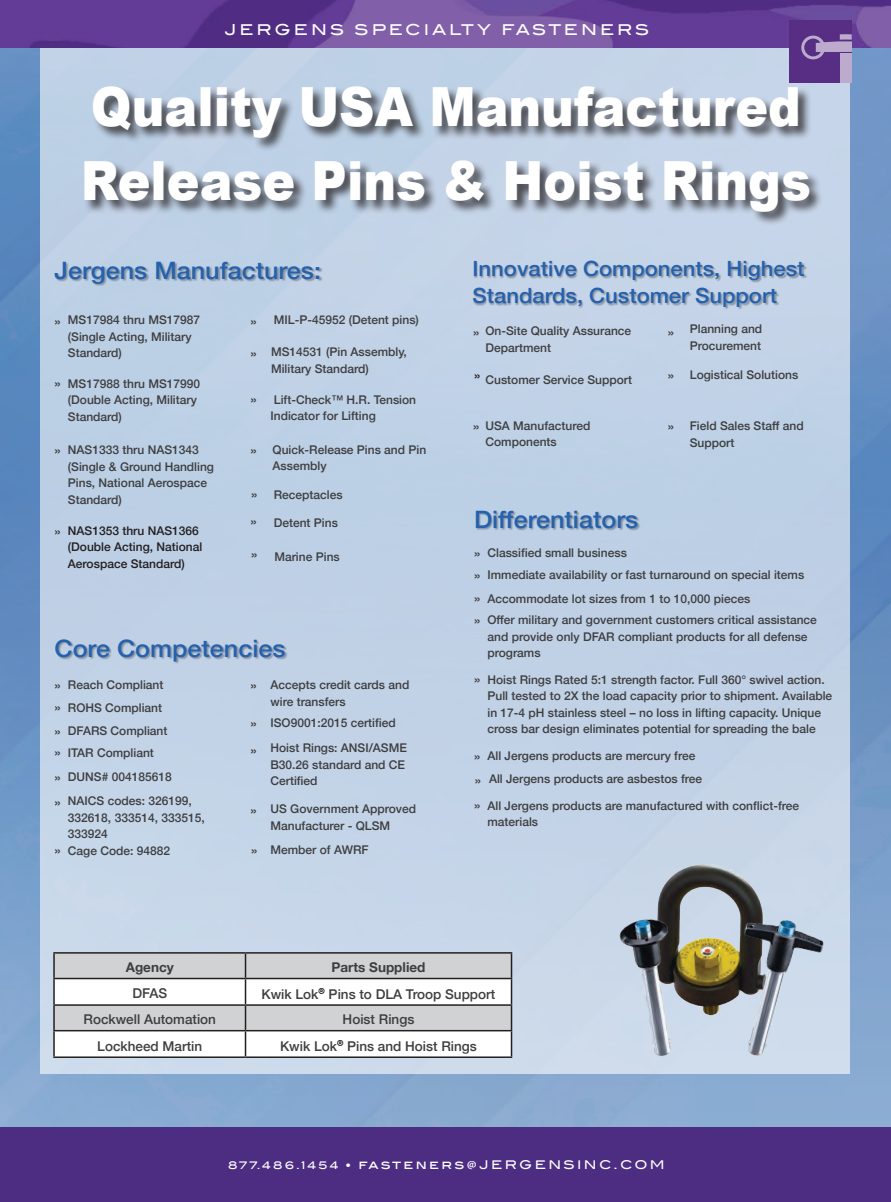
<style>
.page{position:relative;width:891px;height:1202px;background:#fff}
.page>*{position:absolute;margin:0;border:0;box-sizing:border-box;transform-origin:0 0}
.t1{font:900 54px/73.5px "Arial";color:#fff;scale:.91 1}
.t2{font:500 24px "Helvetica Neue";color:#2561ac;scale:1.05 1}
.t3{font:500 21px/27px "Helvetica Neue";color:#2561ac;scale:1.05 1}
.t4{font:500 15px "Blair ITC";letter-spacing:.2em;color:#fff}
.t5{font:500 13.5px/27px "Helvetica Neue";color:#3e3e3f}
.t6{font:700 13.5px "Helvetica Neue";color:#3e3e3f}
.t7{font:500 13.5px "Helvetica Neue";color:#231f20}
.t8{font:500 12px/16.5px "Helvetica Neue";color:#3e3e3f}
.t9{font:500 12px/16.5px "Helvetica Neue";color:#231f20}
.t10{font:500 12px "Blair ITC";letter-spacing:.2em;color:#fff}
.s1{font-size:13.5px}
.s2{font-size:10.5px}
</style>
<div class="page">
<img style="left:0;top:47px;width:891px;height:1080px">
<div style="left:40px;top:47px;width:810px;height:1026px;background:#c1d2e6"></div>
<img style="left:0;top:0;width:891px;height:47px">
<div style="left:0;top:1127px;width:891px;height:75px;background:#4c2d82"></div>
<hr style="left:53px;top:952px;width:193px;height:1px;background:#231f20">
<hr style="left:53px;top:953px;width:2px;height:24px;background:#231f20">
<hr style="left:53px;top:977px;width:193px;height:2px;background:#231f20">
<hr style="left:53px;top:979px;width:2px;height:25px;background:#231f20">
<hr style="left:53px;top:1004px;width:193px;height:1px;background:#231f20">
<hr style="left:53px;top:1005px;width:2px;height:25px;background:#231f20">
<hr style="left:53px;top:1030px;width:193px;height:1px;background:#231f20">
<hr style="left:53px;top:1031px;width:2px;height:25px;background:#231f20">
<svg style="left:54px;top:952px;width:458px;height:104px;background:#dbdbdc"></svg>
<hr style="left:53px;top:1056px;width:193px;height:2px;background:#231f20">
<hr style="left:246px;top:1056px;width:266px;height:2px;background:#231f20">
<div style="left:789px;top:20px;width:62px;height:62px;background:#582d84"></div>
<div style="left:840px;top:54px;width:11px;height:28px;background:#bcabcd"></div>
<svg style="left:801px;top:34px;width:50px;height:25px"></svg>
<div style="left:55px;top:262px;width:267px;height:24px;background:#231f20;opacity:.35"></div>
<div style="left:473px;top:261px;width:334px;height:48px;background:#231f20;opacity:.35"></div>
<div style="left:55px;top:640px;width:233px;height:24px;background:#231f20;opacity:.35"></div>
<div style="left:476px;top:511px;width:165px;height:20px;background:#231f20;opacity:.35"></div>
<div style="left:84px;top:86px;width:739px;height:140px;background:#231f20;opacity:.75"></div>
<img style="left:658px;top:864px;width:102px;height:166px">
<img style="left:707px;top:899px;width:127px;height:174px">
<img style="left:599px;top:902px;width:101px;height:166px">
<p class="t4" style="left:225px;top:21px;width:426px">JERGENS SPECIALTY FASTENERS</p>
<h1 class="t1" style="left:81px;top:69px;width:804px">Quality USA Manufactured<br>Release Pins &amp; Hoist Rings</h1>
<h2 class="t2" style="left:54px;top:251px;width:255px">Jergens Manufactures:</h2>
<h3 class="t3" style="left:472px;top:254px;width:318px">Innovative Components, Highest<br>Standards, Customer Support</h3>
<p class="t8" style="left:68px;top:311px;width:134px">MS17984 thru MS17987 (Single Acting, Military<br>Standard)</p>
<p class="t8" style="left:274px;top:311px;width:147px">MIL-P-45952 (Detent pins)</p>
<p class="t8" style="left:271px;top:343px;width:137px">MS14531 (Pin Assembly,<br>Military Standard)</p>
<p class="t8" style="left:270px;top:390px;width:147px">Lift-Check™ H.R. Tension<br>Indicator for Lifting</p>
<p class="t8" style="left:273px;top:440px;width:155px">Quick-Release Pins and Pin<br>Assembly</p>
<p class="t8" style="left:274px;top:486px;width:70px">Receptacles</p>
<p class="t8" style="left:274px;top:513px;width:66px">Detent Pins</p>
<p class="t5" style="left:54px;top:306px;width:8px">»</p>
<p class="t5" style="left:251px;top:306px;width:8px">»</p>
<p class="t5" style="left:251px;top:339px;width:8px">»</p>
<p class="t8" style="left:68px;top:374px;width:134px">MS17988 thru MS17990 (Double Acting, Military<br>Standard)</p>
<p class="t8" style="left:68px;top:440px;width:148px">NAS1333 thru NAS1343 (Single &amp; Ground Handling<br>Pins, National Aerospace<br>Standard)</p>
<p class="t9" style="left:68px;top:521px;width:136px">NAS1353 thru NAS1366 (Double Acting, National<br>Aerospace Standard)</p>
<p class="t5" style="left:54px;top:368px;width:8px">»</p>
<p class="t5" style="left:251px;top:385px;width:8px">»</p>
<p class="t5" style="left:54px;top:435px;width:8px">»</p>
<p class="t5" style="left:251px;top:435px;width:8px">»</p>
<p class="t5" style="left:251px;top:479px;width:9px">» »</p>
<p class="t5" style="left:54px;top:516px;width:8px">»</p>
<p class="t8" style="left:251px;top:547px;width:90px"><span class="s1">»</span> Marine Pins</p>
<h2 class="t2" style="left:54px;top:629px;width:222px">Core Competencies</h2>
<p class="t5" style="left:54px;top:670px;width:8px">»</p>
<p class="t5" style="left:54px;top:692px;width:8px">»</p>
<p class="t5" style="left:54px;top:716px;width:8px">»</p>
<p class="t5" style="left:54px;top:738px;width:8px">»</p>
<p class="t5" style="left:54px;top:763px;width:8px">»</p>
<p class="t5" style="left:54px;top:787px;width:8px">»</p>
<p class="t5" style="left:54px;top:835px;width:8px">»</p>
<p class="t8" style="left:68px;top:672px;width:101px;line-height:23.1px">Reach Compliant<br>ROHS Compliant<br>DFARS Compliant</p>
<p class="t8" style="left:68px;top:743px;width:88px">ITAR Compliant</p>
<p class="t8" style="left:68px;top:791px;width:138px">NAICS codes: 326199,<br>332618, 333514, 333515,<br>333924</p>
<p class="t8" style="left:68px;top:767px;width:105px">DUNS# 004185618</p>
<p class="t8" style="left:68px;top:841px;width:104px">Cage Code: 94882</p>
<p class="t5" style="left:251px;top:670px;width:8px">»</p>
<p class="t5" style="left:251px;top:709px;width:8px">»</p>
<p class="t5" style="left:251px;top:736px;width:8px">»</p>
<p class="t5" style="left:251px;top:795px;width:8px">»</p>
<p class="t5" style="left:251px;top:835px;width:8px">»</p>
<p class="t8" style="left:270px;top:676px;width:140px">Accepts credit cards and wire transfers</p>
<p class="t8" style="left:270px;top:713px;width:127px">ISO9001:2015 certified</p>
<p class="t8" style="left:270px;top:738px;width:138px">Hoist Rings: ANSI/ASME<br>B30.26 standard and CE<br>Certified</p>
<p class="t8" style="left:270px;top:799px;width:147px">US Government Approved<br>Manufacturer - QLSM</p>
<p class="t8" style="left:270px;top:840px;width:100px">Member of AWRF</p>
<p class="t8" style="left:485px;top:321px;width:147px">On-Site Quality Assurance<br>Department</p>
<p class="t8" style="left:485px;top:370px;width:148px">Customer Service Support</p>
<p class="t8" style="left:485px;top:416px;width:106px">USA Manufactured<br>Components</p>
<p class="t5" style="left:473px;top:317px;width:8px">»</p>
<p class="t7" style="left:474px;top:364px;width:8px">»</p>
<p class="t5" style="left:473px;top:412px;width:8px">»</p>
<p class="t5" style="left:668px;top:317px;width:8px">»</p>
<p class="t5" style="left:668px;top:360px;width:8px">»</p>
<p class="t5" style="left:668px;top:412px;width:8px">»</p>
<p class="t8" style="left:690px;top:320px;width:74px">Planning and<br>Procurement</p>
<p class="t8" style="left:690px;top:365px;width:110px">Logistical Solutions</p>
<p class="t8" style="left:690px;top:417px;width:115px">Field Sales Staff and<br>Support</p>
<h2 class="t2" style="left:474px;top:500px;width:158px">Differentiators</h2>
<p class="t8" style="left:488px;top:540px;width:318px;line-height:23.1px">Classified small business<br>Immediate availability or fast turnaround on special items<br>Accommodate lot sizes from 1 to 10,000 pieces</p>
<p class="t8" style="left:488px;top:610px;width:331px">Offer military and government customers critical assistance and provide only DFAR compliant products for all defense programs</p>
<p class="t5" style="left:474px;top:538px;width:8px">»</p>
<p class="t5" style="left:474px;top:560px;width:8px">»</p>
<p class="t5" style="left:474px;top:584px;width:8px">»</p>
<p class="t5" style="left:474px;top:605px;width:8px">»</p>
<p class="t5" style="left:474px;top:665px;width:8px">»</p>
<p class="t8" style="left:488px;top:670px;width:346px">Hoist Rings Rated 5:1 strength factor. Full 360° swivel action.<br>Pull tested to 2X the load capacity prior to shipment. Available in 17-4 pH stainless steel – no loss in lifting capacity. Unique cross bar design eliminates potential for spreading the bale</p>
<p class="t8" style="left:488px;top:746px;width:209px">All Jergens products are mercury free</p>
<p class="t5" style="left:474px;top:742px;width:8px">»</p>
<p class="t8" style="left:475px;top:769px;width:229px"><span class="s1">»</span> All Jergens products are asbestos free</p>
<p class="t8" style="left:488px;top:796px;width:313px">All Jergens products are manufactured with conflict-free materials</p>
<p class="t5" style="left:474px;top:790px;width:8px">»</p>
<p class="t6" style="left:126px;top:956px;width:50px">Agency</p>
<p class="t6" style="left:332px;top:956px;width:95px">Parts Supplied</p>
<p class="t5" style="left:132px;top:979px;width:36px">DFAS</p>
<p class="t5" style="left:262px;top:979px;width:235px">Kwik Lok<sup>®</sup> Pins to DLA Troop Support</p>
<p class="t5" style="left:84px;top:1005px;width:134px">Rockwell Automation</p>
<p class="t5" style="left:343px;top:1005px;width:73px">Hoist Rings</p>
<p class="t5" style="left:97px;top:1031px;width:107px">Lockheed Martin</p>
<p class="t5" style="left:280px;top:1031px;width:198px">Kwik Lok<sup>®</sup> Pins and Hoist Rings</p>
<p class="t10" style="left:228px;top:1156px;width:438px"><span class="s2">877.486.1454 •</span> fasteners@JERGENSINC.COM</p>
</div>
